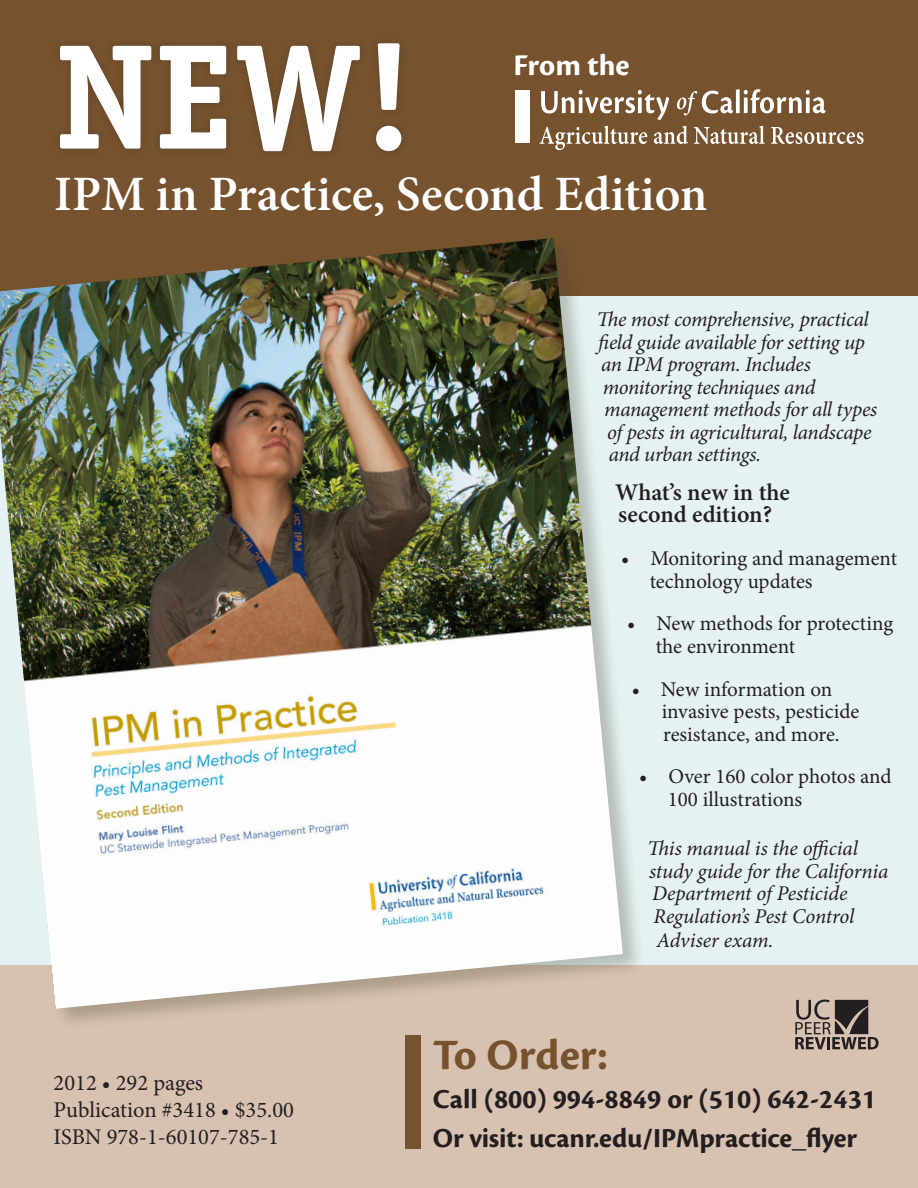
<style>
.page{position:relative;width:918px;height:1188px;background:#e6f1f3}
.page>*{position:absolute;margin:0;border:0;box-sizing:border-box;transform-origin:0 0}
.t1{font:700 150px "Officina Serif Std";color:#fff}
.t2{font:600 49.5px "Minion Pro";color:#fff}
.t3{font:700 45px "Cronos Pro";letter-spacing:-.005em;color:#76522e}
.t4{font:700 31.5px "Cronos Pro";letter-spacing:-.005em;color:#fff}
.t5{font:700 28.5px "Cronos Pro";color:#231f20}
.t6{font:600 24px/22.5px "Minion Pro";color:#231f20}
.t7{font:22.5px "Minion Pro";color:#231f20}
.t8{font:italic 21px "Minion Pro";letter-spacing:-.015em;color:#231f20}
.t9{font:21px/22.5px "Minion Pro";letter-spacing:-.005em;color:#231f20}
</style>
<div class="page">
<div style="left:0;top:966px;width:918px;height:222px;background:#d7c1b0"></div>
<svg style="left:795px;top:1000px;width:84px;height:49px"></svg>
<div style="left:0;top:0;width:918px;height:296px;background:#76522e"></div>
<div style="left:0;top:236px;width:646px;height:794px;background:#454b2f;opacity:.3"></div>
<img style="left:0;top:238px;width:623px;height:771px">
<svg style="left:541px;top:90px;width:128px;height:30px"></svg>
<svg style="left:677px;top:89px;width:148px;height:27px"></svg>
<svg style="left:539px;top:126px;width:108px;height:24px"></svg>
<svg style="left:654px;top:126px;width:34px;height:18px"></svg>
<svg style="left:694px;top:126px;width:71px;height:18px"></svg>
<svg style="left:771px;top:127px;width:93px;height:17px"></svg>
<div style="left:515px;top:91px;width:15px;height:52px;background:#fff"></div>
<div style="left:52px;top:36px;width:358px;height:123px;background:#231f20;opacity:.24"></div>
<div style="left:405px;top:1036px;width:15px;height:113px;background:#76522e"></div>
<p class="t1" style="left:54px;top:4px;width:363px">NEW!</p>
<p class="t4" style="left:513px;top:47px;width:118px">From the</p>
<p class="t2" style="left:54px;top:160px;width:655px">IPM in Practice, Second Edition</p>
<p class="t7" style="left:54px;top:1068px;width:151px">2012 • 292 pages</p>
<p class="t7" style="left:54px;top:1095px;width:242px">Publication #3418 • $35.00</p>
<p class="t7" style="left:54px;top:1122px;width:227px">ISBN 978-1-60107-785-1</p>
<p class="t8" style="left:597px;top:305px;width:274px">The most comprehensive, practical</p>
<p class="t8" style="left:598px;top:327px;width:268px">field guide available for setting up</p>
<p class="t8" style="left:601px;top:350px;width:211px">an IPM program. Includes</p>
<p class="t8" style="left:603px;top:372px;width:214px">monitoring techniques and</p>
<p class="t8" style="left:604px;top:395px;width:274px">management methods for all types</p>
<p class="t8" style="left:607px;top:417px;width:266px">of pests in agricultural, landscape</p>
<p class="t8" style="left:609px;top:440px;width:154px">and urban settings.</p>
<p class="t6" style="left:615px;top:481px;width:176px">What’s new in the second edition?</p>
<p class="t9" style="left:650px;top:547px;width:249px;text-indent:-28px">• Monitoring and management technology updates</p>
<p class="t9" style="left:656px;top:613px;width:239px;text-indent:-28px">• New methods for protecting the environment</p>
<p class="t9" style="left:662px;top:678px;width:199px;text-indent:-30px">• New information on invasive pests, pesticide resistance, and more.</p>
<p class="t9" style="left:668px;top:766px;width:226px;text-indent:-28px">• Over 160 color photos and<br>100 illustrations</p>
<p class="t8" style="left:648px;top:834px;width:212px">This manual is the official</p>
<p class="t8" style="left:649px;top:857px;width:241px">study guide for the California</p>
<p class="t8" style="left:652px;top:879px;width:197px">Department of Pesticide</p>
<p class="t8" style="left:654px;top:902px;width:202px">Regulation’s Pest Control</p>
<p class="t8" style="left:657px;top:926px;width:119px">Adviser exam.</p>
<p class="t3" style="left:433px;top:1029px;width:176px">To Order:</p>
<p class="t5" style="left:433px;top:1083px;width:445px">Call (800) 994-8849 or (510) 642-2431</p>
<p class="t5" style="left:433px;top:1122px;width:426px">Or visit: ucanr.edu/IPMpractice_flyer</p>
</div>
